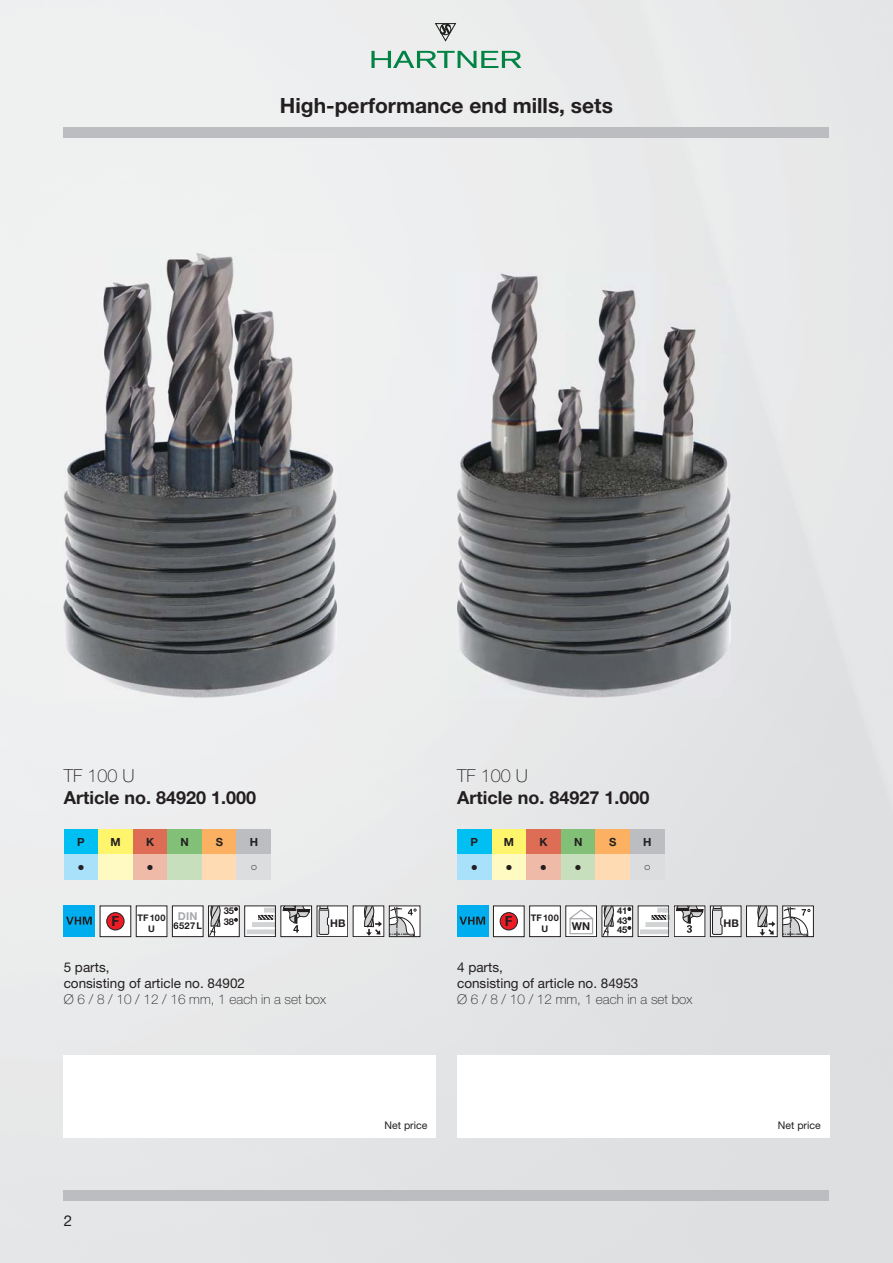
<style>
.page{position:relative;width:893px;height:1263px;background:#fff}
.page>*{position:absolute;margin:0;border:0;box-sizing:border-box;transform-origin:0 0}
.t1{font:700 21px "Helvetica Neue LTW1 G";color:#231f20}
.t2{font:700 18px "Helvetica Neue LTW1 G";color:#231f20}
.t3{font:100 18px "Helvetica Neue LTW1 G";color:#231f20}
.t4{font:15px "Helvetica Neue LTW1 G";color:#231f20}
.t5{font:700 13.8px "Univers LT";color:#231f20}
.t6{font:13.5px/16.2px "Helvetica Neue LTW1 G";color:#231f20}
.t7{font:100 13.5px "Helvetica Neue LTW1 G";color:#231f20}
.t8{font:700 11.25px "Helvetica Neue LTW1 G";color:#231f20}
.t9{font:700 10.8px "Helvetica Neue LTW1 G";color:#a7a9ac}
.t10{font:700 10.8px "Helvetica Neue LTW1 G";color:#231f20}
.t11{font:700 10.65px "Helvetica Neue LTW1 G";color:#231f20}
.t12{font:10.5px "Helvetica Neue LTW1 G";color:#231f20}
.t13{font:700 9.3px/9.3px "Helvetica Neue LTW1 G";color:#231f20}
.t14{font:700 9.15px/10.6px "Helvetica Neue LTW1 G";letter-spacing:.005em;color:#231f20;text-align:center}
.s1{font-weight:900}
</style>
<div class="page">
<div style="left:701px;top:0;width:192px;height:1263px;background:#e2e3e4"></div>
<div style="left:0;top:255px;width:89px;height:1008px;background:#edeeef"></div>
<div style="left:294px;top:255px;width:203px;height:1008px;background:#eaebeb"></div>
<div style="left:89px;top:697px;width:205px;height:566px;background:#e9eaeb"></div>
<div style="left:497px;top:697px;width:205px;height:566px;background:#e1e2e3"></div>
<div style="left:64px;top:128px;width:765px;height:10px;background:#bbbdc0"></div>
<div style="left:64px;top:1191px;width:765px;height:10px;background:#bbbdc0"></div>
<img style="left:64px;top:253px;width:273px;height:444px">
<img style="left:457px;top:274px;width:273px;height:423px">
<svg style="left:371px;top:51px;width:150px;height:17px;background:#96c6b0"></svg>
<svg style="left:434px;top:23px;width:23px;height:19px"></svg>
<div style="left:64px;top:829px;width:34px;height:26px;background:#00c0f3"></div>
<div style="left:98px;top:829px;width:35px;height:26px;background:#fff56d"></div>
<div style="left:133px;top:829px;width:34px;height:26px;background:#dd6d54"></div>
<div style="left:167px;top:829px;width:35px;height:26px;background:#82bf77"></div>
<div style="left:202px;top:829px;width:35px;height:26px;background:#fbb161"></div>
<div style="left:237px;top:829px;width:34px;height:26px;background:#bbbdc0"></div>
<div style="left:64px;top:855px;width:34px;height:25px;background:#aae1fa"></div>
<div style="left:98px;top:855px;width:35px;height:25px;background:#fffac2"></div>
<div style="left:133px;top:855px;width:34px;height:25px;background:#efbaa7"></div>
<div style="left:167px;top:855px;width:35px;height:25px;background:#c8dfbe"></div>
<div style="left:202px;top:855px;width:35px;height:25px;background:#ffdbb4"></div>
<div style="left:237px;top:855px;width:34px;height:25px;background:#dcddde"></div>
<div style="left:457px;top:829px;width:35px;height:26px;background:#00c0f3"></div>
<div style="left:492px;top:829px;width:34px;height:26px;background:#fff56d"></div>
<div style="left:526px;top:829px;width:35px;height:26px;background:#dd6d54"></div>
<div style="left:561px;top:829px;width:34px;height:26px;background:#82bf77"></div>
<div style="left:595px;top:829px;width:35px;height:26px;background:#fbb161"></div>
<div style="left:630px;top:829px;width:35px;height:26px;background:#bbbdc0"></div>
<div style="left:457px;top:855px;width:35px;height:25px;background:#aae1fa"></div>
<div style="left:492px;top:855px;width:34px;height:25px;background:#fffac2"></div>
<div style="left:526px;top:855px;width:35px;height:25px;background:#efbaa7"></div>
<div style="left:561px;top:855px;width:34px;height:25px;background:#c8dfbe"></div>
<div style="left:595px;top:855px;width:35px;height:25px;background:#ffdbb4"></div>
<div style="left:630px;top:855px;width:35px;height:25px;background:#dcddde"></div>
<div style="left:64px;top:906px;width:31px;height:31px;background:#00aeef"></div>
<svg style="left:66px;top:917px;width:26px;height:8px"></svg>
<div style="left:100px;top:906px;width:31px;height:31px;background:#fff"></div>
<div style="left:107px;top:913px;width:17px;height:17px;background:#ed1c24;border-radius:50%"></div>
<div style="left:106px;top:912px;width:18px;height:18px;border:1px solid #231f20;border-radius:50%"></div>
<div style="left:136px;top:906px;width:31px;height:31px;background:#fff"></div>
<div style="left:136px;top:906px;width:31px;height:31px;border:1px solid #231f20"></div>
<div style="left:172px;top:906px;width:31px;height:31px;background:#fff"></div>
<div style="left:172px;top:906px;width:31px;height:31px;border:1px solid #231f20"></div>
<div style="left:208px;top:906px;width:31px;height:31px;background:#fff"></div>
<svg style="left:209px;top:905px;width:12px;height:30px"></svg>
<div style="left:208px;top:906px;width:31px;height:31px;border:1px solid #231f20"></div>
<div style="left:244px;top:906px;width:32px;height:31px;background:#f5f5f6"></div>
<svg style="left:247px;top:908px;width:27px;height:26px"></svg>
<div style="left:244px;top:906px;width:32px;height:31px;border:1px solid #231f20"></div>
<div style="left:281px;top:906px;width:31px;height:31px;background:#fff"></div>
<svg style="left:283px;top:905px;width:27px;height:28px"></svg>
<div style="left:281px;top:906px;width:31px;height:31px;border:1px solid #231f20"></div>
<div style="left:317px;top:906px;width:31px;height:31px;background:#fff"></div>
<svg style="left:319px;top:908px;width:10px;height:27px"></svg>
<div style="left:317px;top:906px;width:31px;height:31px;border:1px solid #231f20"></div>
<div style="left:353px;top:906px;width:31px;height:31px;background:#fff"></div>
<svg style="left:363px;top:905px;width:19px;height:30px"></svg>
<div style="left:353px;top:906px;width:31px;height:31px;border:1px solid #231f20"></div>
<div style="left:389px;top:906px;width:31px;height:31px;background:#fff"></div>
<svg style="left:391px;top:908px;width:26px;height:27px"></svg>
<div style="left:389px;top:906px;width:31px;height:31px;border:1px solid #231f20"></div>
<div style="left:457px;top:906px;width:31px;height:31px;background:#00aeef"></div>
<svg style="left:459px;top:917px;width:26px;height:8px"></svg>
<div style="left:493px;top:906px;width:31px;height:31px;background:#fff"></div>
<div style="left:500px;top:913px;width:17px;height:17px;background:#ed1c24;border-radius:50%"></div>
<div style="left:500px;top:912px;width:18px;height:18px;border:1px solid #231f20;border-radius:50%"></div>
<div style="left:493px;top:906px;width:31px;height:31px;border:1px solid #231f20"></div>
<div style="left:529px;top:906px;width:31px;height:31px;background:#fff"></div>
<div style="left:529px;top:906px;width:31px;height:31px;border:1px solid #231f20"></div>
<div style="left:565px;top:906px;width:32px;height:31px;background:#fff"></div>
<div style="left:565px;top:906px;width:32px;height:31px;border:1px solid #231f20"></div>
<svg style="left:569px;top:909px;width:25px;height:26px"></svg>
<div style="left:602px;top:906px;width:31px;height:31px;background:#fff"></div>
<svg style="left:602px;top:905px;width:12px;height:30px"></svg>
<div style="left:602px;top:906px;width:31px;height:31px;border:1px solid #231f20"></div>
<div style="left:638px;top:906px;width:31px;height:31px;background:#f3f3f4"></div>
<svg style="left:640px;top:908px;width:27px;height:26px"></svg>
<div style="left:638px;top:906px;width:31px;height:31px;border:1px solid #231f20"></div>
<div style="left:674px;top:906px;width:31px;height:31px;background:#fff"></div>
<svg style="left:676px;top:905px;width:28px;height:28px"></svg>
<div style="left:674px;top:906px;width:31px;height:31px;border:1px solid #231f20"></div>
<div style="left:710px;top:906px;width:31px;height:31px;background:#fff"></div>
<svg style="left:712px;top:908px;width:11px;height:27px"></svg>
<div style="left:710px;top:906px;width:31px;height:31px;border:1px solid #231f20"></div>
<div style="left:746px;top:906px;width:31px;height:31px;background:#fff"></div>
<svg style="left:756px;top:905px;width:19px;height:30px"></svg>
<div style="left:746px;top:906px;width:31px;height:31px;border:1px solid #231f20"></div>
<div style="left:782px;top:906px;width:31px;height:31px;background:#fff"></div>
<svg style="left:784px;top:908px;width:26px;height:27px"></svg>
<div style="left:782px;top:906px;width:31px;height:31px;border:1px solid #231f20"></div>
<div style="left:64px;top:1055px;width:372px;height:82px;background:#fff"></div>
<div style="left:457px;top:1055px;width:372px;height:82px;background:#fff"></div>
<h1 class="t1" style="left:280px;top:98px;width:334px">High-performance end mills, sets</h1>
<h2 class="t3" style="left:64px;top:769px;width:72px">TF 100 U</h2>
<h2 class="t2" style="left:64px;top:791px;width:194px">Article no. 84920 1.000</h2>
<h2 class="t3" style="left:457px;top:769px;width:72px">TF 100 U</h2>
<h2 class="t2" style="left:457px;top:791px;width:194px">Article no. 84927 1.000</h2>
<p class="t8" style="left:77px;top:838px;width:9px">P</p>
<p class="t8" style="left:110px;top:838px;width:12px">M</p>
<p class="t8" style="left:146px;top:838px;width:10px">K</p>
<p class="t8" style="left:181px;top:838px;width:10px">N</p>
<p class="t8" style="left:216px;top:838px;width:9px">S</p>
<p class="t8" style="left:250px;top:838px;width:10px">H</p>
<p class="t8" style="left:471px;top:838px;width:9px">P</p>
<p class="t8" style="left:504px;top:838px;width:12px">M</p>
<p class="t8" style="left:539px;top:838px;width:10px">K</p>
<p class="t8" style="left:574px;top:838px;width:10px">N</p>
<p class="t8" style="left:609px;top:838px;width:9px">S</p>
<p class="t8" style="left:643px;top:838px;width:10px">H</p>
<p class="t5" style="left:112px;top:916px;width:9px">F</p>
<p class="t14" style="left:137px;top:914px;width:29px">TF 100<br>U</p>
<p class="t9" style="left:178px;top:912px;width:21px">DIN</p>
<p class="t13" style="left:174px;top:922px;width:30px">6527L</p>
<p class="t13" style="left:224px;top:907px;width:16px;line-height:10.6px">35<span class="s1">°<br></span>38<span class="s1">°</span></p>
<p class="t11" style="left:330px;top:919px;width:17px">HB</p>
<p class="t5" style="left:505px;top:916px;width:9px">F</p>
<p class="t14" style="left:531px;top:914px;width:29px">TF 100<br>U</p>
<p class="t10" style="left:572px;top:922px;width:20px">WN</p>
<p class="t13" style="left:617px;top:907px;width:16px;text-align:justify">41<span class="s1">° </span>43<span class="s1">° </span>45<span class="s1">°</span></p>
<p class="t11" style="left:723px;top:919px;width:17px">HB</p>
<p class="t6" style="left:64px;top:960px;width:183px">5 parts,<br>consisting of article no. 84902</p>
<p class="t7" style="left:64px;top:995px;width:264px">Ø 6 / 8 / 10 / 12 / 16 mm, 1 each in a set box</p>
<p class="t4" style="left:64px;top:1215px;width:10px">2</p>
<p class="t6" style="left:457px;top:960px;width:183px">4 parts,<br>consisting of article no. 84953</p>
<p class="t7" style="left:457px;top:995px;width:237px">Ø 6 / 8 / 10 / 12 mm, 1 each in a set box</p>
<p class="t12" style="left:384px;top:1121px;width:44px">Net price</p>
<p class="t12" style="left:778px;top:1121px;width:44px">Net price</p>
</div>
